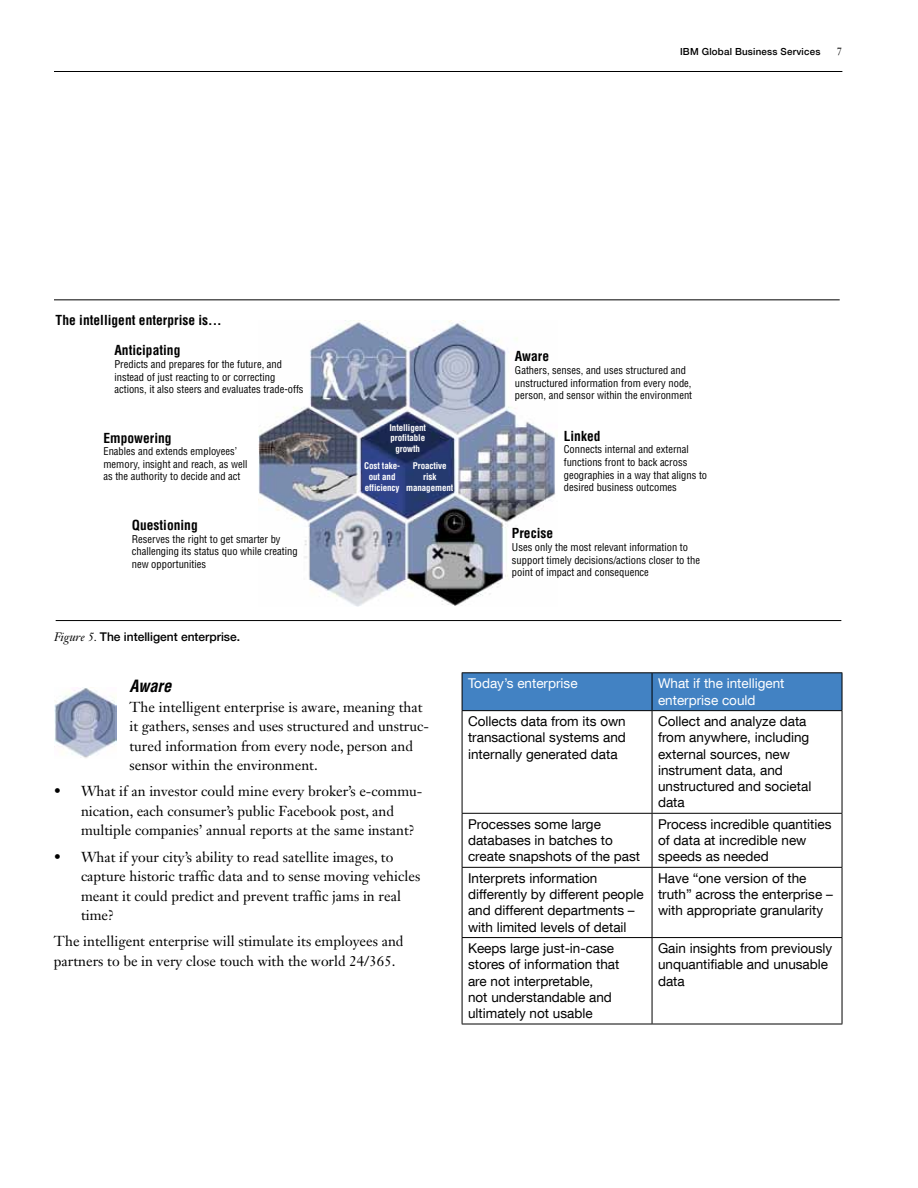
<style>
.page{position:relative;width:918px;height:1188px;background:#fff}
.page>*{position:absolute;margin:0;border:0;box-sizing:border-box;transform-origin:0 0}
.t1{font:italic 700 condensed 16.5px "Helvetica";color:#000}
.t2{font:14.25px/19.5px "Janson Text LT Std";color:#000}
.t3{font:13.5px/16.2px "Helvetica Neue LT Com";color:#000}
.t4{font:700 condensed 13.5px "Helvetica";color:#000}
.t5{font:13.5px/16.2px "Helvetica Neue LT Com";color:#fff}
.t6{font:500 12px "Helvetica Neue LT";color:#000}
.t7{font:condensed 10.5px/12.6px "Helvetica";color:#000}
.t8{font:10.5px "Janson Text LT Std";color:#000}
.t9{font:500 9.75px "Helvetica Neue LT";letter-spacing:.02em;color:#000}
.t10{font:700 condensed 9px/10.8px "Helvetica";letter-spacing:-.01em;color:#fff;text-align:center}
.s1{font-family:"Janson Text LT Std";font-weight:400;font-style:italic}
</style>
<div class="page">
<hr style="left:54px;top:71px;width:788px;height:1px;background:#000">
<img style="left:54px;top:687px;width:62px;height:71px">
<div style="left:463px;top:673px;width:379px;height:37px;background:#4282c3"></div>
<hr style="left:462px;top:672px;width:190px;height:1px;background:#000">
<hr style="left:462px;top:673px;width:1px;height:37px;background:#000">
<hr style="left:652px;top:672px;width:190px;height:1px;background:#000">
<hr style="left:652px;top:673px;width:1px;height:37px;background:#000">
<hr style="left:842px;top:673px;width:1px;height:37px;background:#000">
<hr style="left:462px;top:710px;width:190px;height:1px;background:#000">
<hr style="left:462px;top:711px;width:1px;height:102px;background:#000">
<hr style="left:652px;top:710px;width:190px;height:1px;background:#000">
<hr style="left:652px;top:711px;width:1px;height:102px;background:#000">
<hr style="left:842px;top:711px;width:1px;height:102px;background:#000">
<hr style="left:462px;top:813px;width:190px;height:1px;background:#000">
<hr style="left:462px;top:814px;width:1px;height:53px;background:#000">
<hr style="left:652px;top:813px;width:190px;height:1px;background:#000">
<hr style="left:652px;top:814px;width:1px;height:53px;background:#000">
<hr style="left:842px;top:814px;width:1px;height:53px;background:#000">
<hr style="left:462px;top:867px;width:190px;height:1px;background:#000">
<hr style="left:462px;top:868px;width:1px;height:69px;background:#000">
<hr style="left:652px;top:867px;width:190px;height:1px;background:#000">
<hr style="left:652px;top:868px;width:1px;height:69px;background:#000">
<hr style="left:842px;top:868px;width:1px;height:69px;background:#000">
<hr style="left:462px;top:937px;width:190px;height:1px;background:#000">
<hr style="left:462px;top:938px;width:1px;height:86px;background:#000">
<hr style="left:652px;top:937px;width:190px;height:1px;background:#000">
<hr style="left:652px;top:938px;width:1px;height:86px;background:#000">
<hr style="left:842px;top:938px;width:1px;height:86px;background:#000">
<hr style="left:462px;top:1024px;width:190px;height:1px;background:#000">
<hr style="left:652px;top:1024px;width:190px;height:1px;background:#000">
<img style="left:259px;top:320px;width:297px;height:286px">
<hr style="left:56px;top:620px;width:785px;height:1px;background:#000">
<hr style="left:54px;top:299px;width:786px;height:1px;background:#000">
<p class="t9" style="left:680px;top:45px;width:142px">IBM Global Business Services</p>
<p class="t8" style="left:837px;top:44px;width:7px">7</p>
<p class="t4" style="left:56px;top:311px;width:168px">The intelligent enterprise is...</p>
<p class="t4" style="left:114px;top:342px;width:68px">Anticipating</p>
<p class="t7" style="left:114px;top:358px;width:191px">Predicts and prepares for the future, and instead of just reacting to or correcting actions, it also steers and evaluates trade-offs</p>
<p class="t4" style="left:103px;top:429px;width:70px">Empowering</p>
<p class="t7" style="left:103px;top:445px;width:145px">Enables and extends employees’ memory, insight and reach, as well as the authority to decide and act</p>
<p class="t4" style="left:132px;top:517px;width:68px">Questioning</p>
<p class="t7" style="left:132px;top:532px;width:167px">Reserves the right to get smarter by challenging its status quo while creating new opportunities</p>
<p class="t10" style="left:390px;top:422px;width:38px">Intelligent profitable growth</p>
<p class="t10" style="left:364px;top:460px;width:37px">Cost take&shy;out and efficiency</p>
<p class="t10" style="left:406px;top:460px;width:49px">Proactive risk management</p>
<p class="t4" style="left:515px;top:348px;width:36px">Aware</p>
<p class="t7" style="left:515px;top:364px;width:179px">Gathers, senses, and uses structured and unstructured information from every node, person, and sensor within the environment</p>
<p class="t4" style="left:564px;top:427px;width:38px">Linked</p>
<p class="t7" style="left:564px;top:443px;width:145px">Connects internal and external functions front to back across geographies in a way that aligns to desired business outcomes</p>
<p class="t4" style="left:512px;top:525px;width:43px">Precise</p>
<p class="t7" style="left:512px;top:541px;width:190px">Uses only the most relevant information to support timely decisions/actions closer to the point of impact and consequence</p>
<p class="t6" style="left:54px;top:629px;width:188px"><span class="s1">Figure 5.</span> The intelligent enterprise.</p>
<p class="t1" style="left:130px;top:676px;width:43px">Aware</p>
<p class="t2" style="left:130px;top:697px;width:301px">The intelligent enterprise is aware, meaning that it gathers, senses and uses structured and unstruc&shy;tured information from every node, person and sensor within the environment.</p>
<p class="t2" style="left:81px;top:782px;width:343px;text-indent:-27px">• What if an investor could mine every broker’s e-commu&shy;nication, each consumer’s public Facebook post, and multiple companies’ annual reports at the same instant?</p>
<p class="t2" style="left:81px;top:847px;width:341px;text-indent:-27px">• What if your city’s ability to read satellite images, to capture historic traffic data and to sense moving vehicles meant it could predict and prevent traffic jams in real time?</p>
<p class="t2" style="left:54px;top:932px;width:351px">The intelligent enterprise will stimulate its employees and partners to be in very close touch with the world 24/365.</p>
<p class="t5" style="left:468px;top:675px;width:111px">Today’s enterprise</p>
<p class="t5" style="left:658px;top:675px;width:128px">What if the intelligent enterprise could</p>
<p class="t3" style="left:468px;top:713px;width:159px;text-align:justify">Collects data from its own transactional systems and internally generated data</p>
<p class="t3" style="left:658px;top:713px;width:155px">Collect and analyze data from anywhere, including external sources, new instrument data, and unstructured and societal data</p>
<p class="t3" style="left:468px;top:816px;width:174px">Processes some large databases in batches to create snapshots of the past</p>
<p class="t3" style="left:658px;top:816px;width:175px">Process incredible quantities of data at incredible new speeds as needed</p>
<p class="t3" style="left:468px;top:870px;width:177px">Interprets information differently by different people and different departments – with limited levels of detail</p>
<p class="t3" style="left:658px;top:870px;width:176px">Have “one version of the truth” across the enterprise – with appropriate granularity</p>
<p class="t3" style="left:468px;top:940px;width:153px">Keeps large just-in-case stores of information that are not interpretable,<br>not understandable and ultimately not usable</p>
<p class="t3" style="left:658px;top:940px;width:176px">Gain insights from previously unquantifiable and unusable data</p>
</div>
